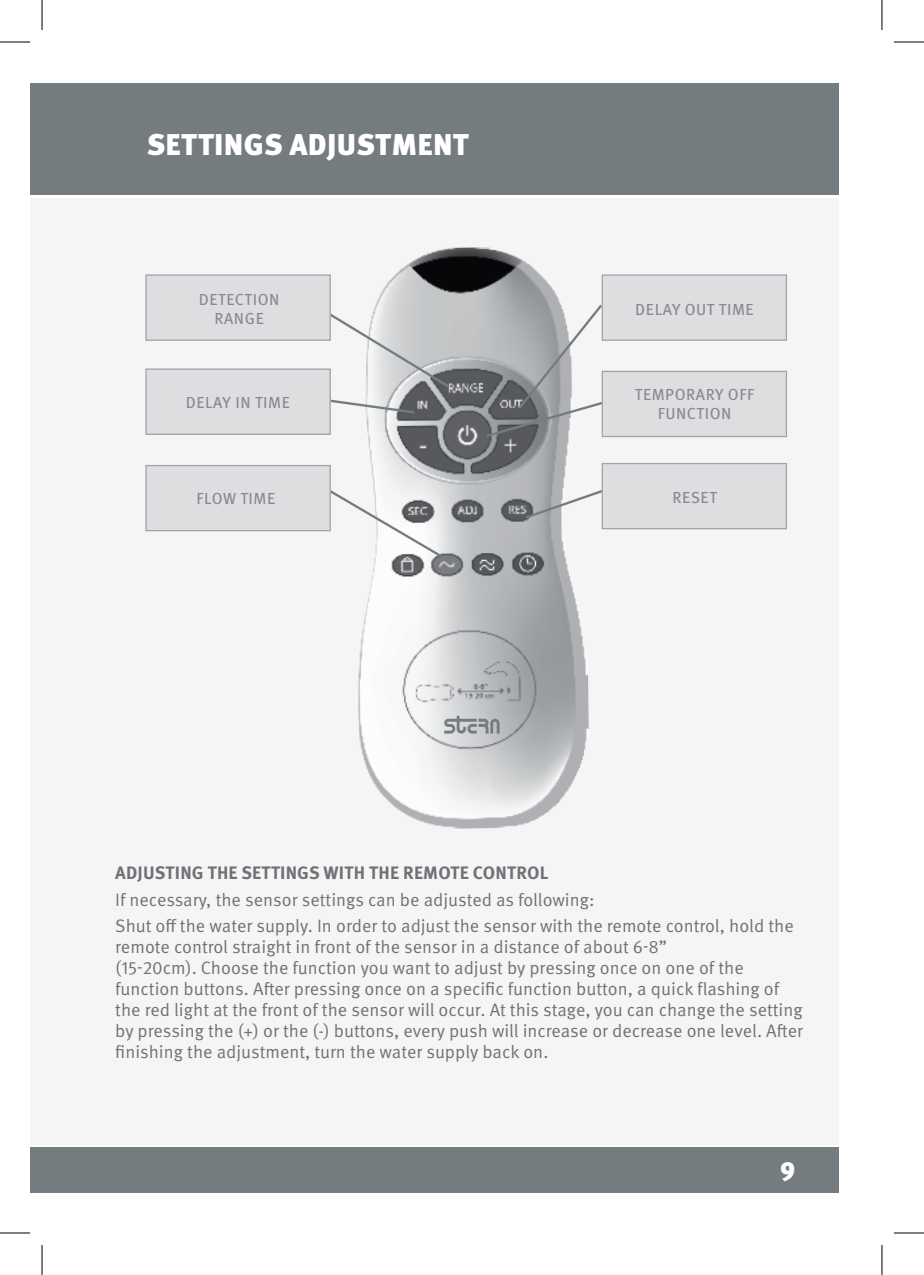
<style>
.page{position:relative;width:924px;height:1275px;background:#fff}
.page>*{position:absolute;margin:0;border:0;box-sizing:border-box;transform-origin:0 0}
.t1{font:900 30px "Meta Pro";letter-spacing:.01em;color:#fff}
.t2{font:900 26px "Meta Pro";color:#fff}
.t3{font:18px/21px "Meta Pro Norm";color:#707177}
.t4{font:700 18px "Meta Pro";letter-spacing:.01em;color:#707177}
.t5{font:16px/19.2px "Meta Pro";letter-spacing:.035em;color:#898891;text-align:center}
</style>
<div class="page">
<div style="left:31px;top:84px;width:11px;height:111px;background:#757c80"></div>
<div style="left:42px;top:84px;width:796px;height:111px;background:#757c80"></div>
<div style="left:31px;top:1147px;width:11px;height:46px;background:#757c80"></div>
<div style="left:42px;top:1147px;width:796px;height:46px;background:#757c80"></div>
<div style="left:31px;top:198px;width:11px;height:946px;background:#f6f5f5"></div>
<div style="left:42px;top:198px;width:796px;height:946px;background:#f6f5f5"></div>
<img style="left:358px;top:247px;width:231px;height:582px">
<svg style="left:444px;top:716px;width:55px;height:17px"></svg>
<svg style="left:330px;top:311px;width:121px;height:79px"></svg>
<svg style="left:330px;top:398px;width:86px;height:17px"></svg>
<svg style="left:327px;top:488px;width:116px;height:70px"></svg>
<svg style="left:484px;top:302px;width:122px;height:137px"></svg>
<svg style="left:523px;top:488px;width:78px;height:32px"></svg>
<div style="left:146px;top:275px;width:184px;height:65px;background:#dddee0"></div>
<div style="left:145px;top:274px;width:185px;height:67px;border:1px solid #9fa1a7"></div>
<div style="left:602px;top:275px;width:184px;height:65px;background:#dddee0"></div>
<div style="left:601px;top:274px;width:185px;height:67px;border:1px solid #9fa1a7"></div>
<div style="left:602px;top:371px;width:184px;height:65px;background:#dddee0"></div>
<div style="left:601px;top:371px;width:185px;height:66px;border:1px solid #9fa1a7"></div>
<div style="left:602px;top:463px;width:184px;height:65px;background:#dddee0"></div>
<div style="left:601px;top:463px;width:185px;height:66px;border:1px solid #9fa1a7"></div>
<div style="left:146px;top:369px;width:184px;height:65px;background:#dddee0"></div>
<div style="left:145px;top:368px;width:185px;height:67px;border:1px solid #9fa1a7"></div>
<div style="left:146px;top:465px;width:184px;height:65px;background:#dddee0"></div>
<div style="left:145px;top:465px;width:185px;height:66px;border:1px solid #9fa1a7"></div>
<hr style="left:0;top:42px;width:30px;height:1px;background:#000">
<hr style="left:893px;top:42px;width:30px;height:1px;background:#000">
<hr style="left:0;top:1232px;width:30px;height:1px;background:#000">
<hr style="left:893px;top:1232px;width:30px;height:1px;background:#000">
<hr style="left:42px;top:0;width:1px;height:30px;background:#000">
<hr style="left:42px;top:1245px;width:1px;height:30px;background:#000">
<hr style="left:881px;top:0;width:1px;height:30px;background:#000">
<hr style="left:881px;top:1245px;width:1px;height:30px;background:#000">
<h1 class="t1" style="left:147px;top:132px;width:323px">SETTINGS ADJUSTMENT</h1>
<p class="t5" style="left:199px;top:290px;width:82px">DETECTION<br>RANGE</p>
<p class="t5" style="left:186px;top:394px;width:105px">DELAY IN TIME</p>
<p class="t5" style="left:196px;top:490px;width:80px">FLOW TIME</p>
<p class="t5" style="left:635px;top:301px;width:120px">DELAY OUT TIME</p>
<p class="t5" style="left:634px;top:386px;width:121px">TEMPORARY OFF<br>FUNCTION</p>
<p class="t5" style="left:672px;top:489px;width:46px">RESET</p>
<p class="t4" style="left:115px;top:865px;width:434px">ADJUSTING THE SETTINGS WITH THE REMOTE CONTROL</p>
<p class="t3" style="left:115px;top:887px;width:679px;line-height:26.6px">If necessary, the sensor settings can be adjusted as following:<br>Shut off the water supply. In order to adjust the sensor with the remote control, hold the</p>
<p class="t3" style="left:115px;top:938px;width:688px">remote control straight in front of the sensor in a distance of about 6-8”<br>(15-20cm). Choose the function you want to adjust by pressing once on one of the function buttons. After pressing once on a specific function button, a quick flashing of the red light at the front of the sensor will occur. At this stage, you can change the setting by pressing the (+) or the (-) buttons, every push will increase or decrease one level. After finishing the adjustment, turn the water supply back on.</p>
<h2 class="t2" style="left:779px;top:1160px;width:17px">9</h2>
</div>
